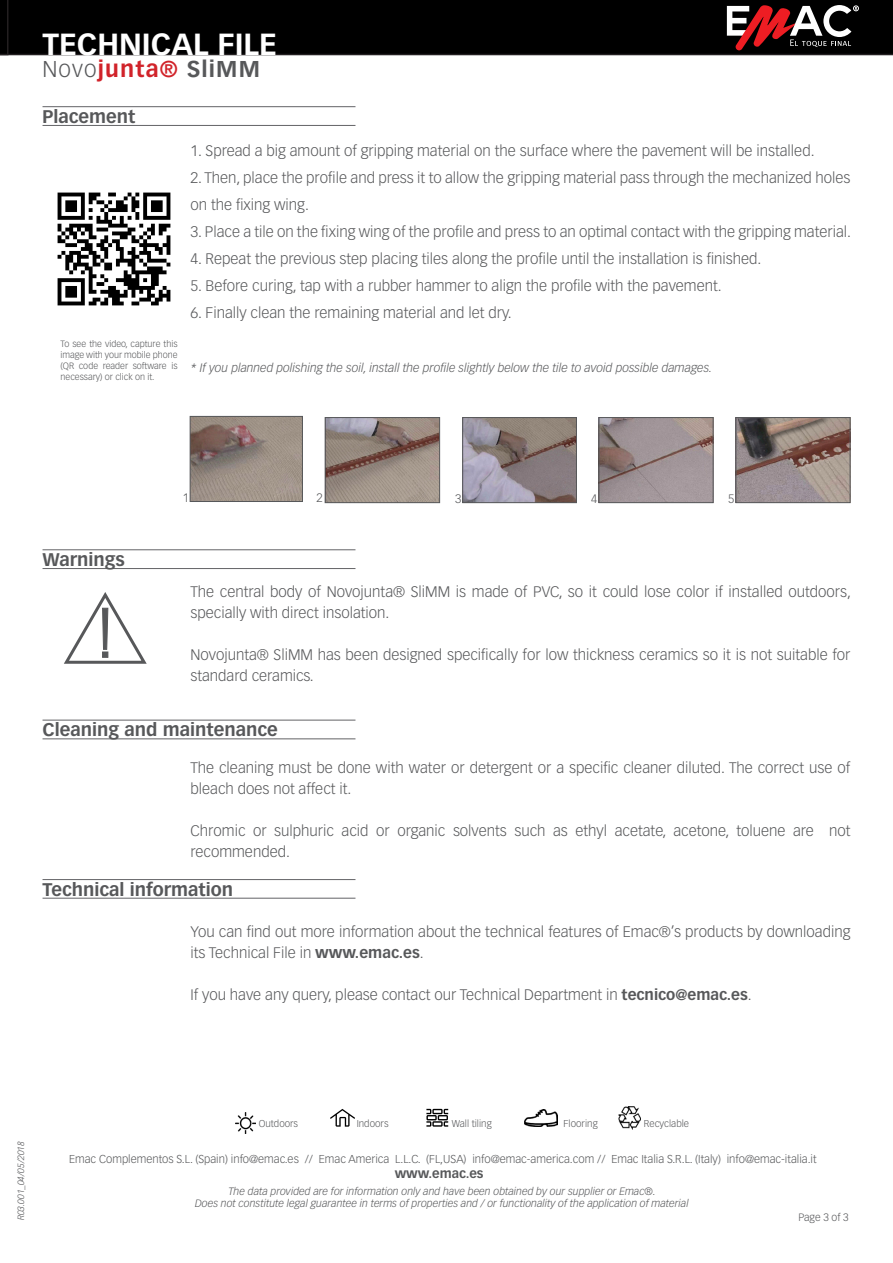
<style>
.page{position:relative;width:893px;height:1263px;background:#fff}
.page>*{position:absolute;margin:0;border:0;box-sizing:border-box;transform-origin:0 0}
.t1{font:700 30px "Vectora LT Std";color:#fff}
.t2{font:700 22.5px "Vectora LT Std";letter-spacing:.05em;color:#d1232a}
.t3{font:700 18px "Vectora LT Std";color:#57585a}
.Párrafo_14{font:300 15px/21px "Vectora LT Std";color:#57585a}
.t4{font:700 12.75px "Vectora LT Std";color:#57585a}
.Párrafo_14-2{font:italic 300 12px "Vectora LT Std";color:#57585a}
.t5{font:300 12px "Vectora LT Std";color:#57585a}
.t6{font:300 11.25px "Vectora LT Std";color:#57585a}
.t7{font:italic 300 10.5px/12.6px "Vectora LT Std";color:#57585a;text-align:center}
.t8{font:300 10.5px "Vectora LT Std";color:#57585a}
.t9{font:300 9.75px "Vectora LT Std";color:#57585a}
.t10{font:300 9px/10.8px "Vectora LT Std";color:#57585a;text-align:justify}
.t11{font:italic 300 9px "Vectora LT Std";color:#57585a}
.s1{font-weight:300;color:#57585a}
.s2{color:#57585a}
.s3{font-weight:700}
</style>
<div class="page">
<div style="left:9px;top:0;width:884px;height:55px;background:#000"></div>
<svg style="left:727px;top:5px;width:132px;height:45px"></svg>
<hr style="left:43px;top:879px;width:312px;height:1px;background:#636366">
<hr style="left:43px;top:898px;width:312px;height:1px;background:#636366">
<svg style="left:0;top:0;width:9px;height:55px"></svg>
<hr style="left:43px;top:125px;width:312px;height:1px;background:#636366">
<hr style="left:43px;top:738px;width:312px;height:1px;background:#636366">
<hr style="left:43px;top:568px;width:312px;height:1px;background:#636366">
<hr style="left:43px;top:106px;width:312px;height:1px;background:#636366">
<hr style="left:43px;top:720px;width:312px;height:1px;background:#636366">
<hr style="left:43px;top:549px;width:312px;height:1px;background:#636366">
<svg style="left:426px;top:1109px;width:22px;height:18px"></svg>
<img style="left:619px;top:1107px;width:22px;height:22px">
<svg style="left:330px;top:1109px;width:25px;height:18px"></svg>
<img style="left:235px;top:1113px;width:21px;height:20px">
<img style="left:192px;top:418px;width:109px;height:82px">
<div style="left:190px;top:416px;width:113px;height:86px;border:1px solid #57585a"></div>
<img style="left:327px;top:419px;width:111px;height:82px">
<div style="left:325px;top:417px;width:115px;height:86px;border:1px solid #57585a"></div>
<img style="left:464px;top:419px;width:111px;height:82px">
<div style="left:462px;top:417px;width:115px;height:86px;border:1px solid #57585a"></div>
<img style="left:601px;top:419px;width:110px;height:82px">
<div style="left:599px;top:417px;width:114px;height:86px;border:1px solid #57585a"></div>
<img style="left:738px;top:419px;width:110px;height:82px">
<div style="left:736px;top:417px;width:114px;height:86px;border:1px solid #57585a"></div>
<img style="left:525px;top:1109px;width:32px;height:18px">
<svg style="left:64px;top:592px;width:83px;height:72px"></svg>
<img style="left:57px;top:192px;width:114px;height:114px">
<h1 class="t1" style="left:43px;top:26px;width:236px">TECHNICAL FILE</h1>
<p class="t2" style="left:43px;top:55px;width:219px"><span class="s1">Novo</span>junta® <span class="s2">SliMM</span></p>
<p class="t3" style="left:43px;top:105px;width:94px">Placement</p>
<p class="t10" style="left:61px;top:339px;width:118px">To see the video, capture this image with your mobile phone (QR code reader software is necessary) or click on it.</p>
<p class="Párrafo_14" style="left:190px;top:141px;width:626px">1. Spread a big amount of gripping material on the surface where the pavement will be installed.</p>
<p class="Párrafo_14" style="left:190px;top:165px;width:661px;line-height:27px">2. Then, place the profile and press it to allow the gripping material pass through the mechanized holes on the fixing wing.</p>
<p class="Párrafo_14" style="left:190px;top:222px;width:662px">3. Place a tile on the fixing wing of the profile and press to an optimal contact with the gripping material.</p>
<p class="Párrafo_14" style="left:190px;top:249px;width:572px">4. Repeat the previous step placing tiles along the profile until the installation is finished.</p>
<p class="Párrafo_14" style="left:190px;top:276px;width:533px">5. Before curing, tap with a rubber hammer to align the profile with the pavement.</p>
<p class="Párrafo_14" style="left:190px;top:303px;width:323px">6. Finally clean the remaining material and let dry.</p>
<p class="Párrafo_14-2" style="left:190px;top:361px;width:523px">* If you planned polishing the soil, install the profile slightly below the tile to avoid possible damages.</p>
<p class="t3" style="left:43px;top:548px;width:84px">Warnings</p>
<p class="t5" style="left:183px;top:490px;width:8px">1</p>
<p class="t5" style="left:316px;top:490px;width:8px">2</p>
<p class="t5" style="left:455px;top:491px;width:8px">3</p>
<p class="t5" style="left:591px;top:491px;width:8px">4</p>
<p class="t5" style="left:728px;top:491px;width:8px">5</p>
<p class="Párrafo_14" style="left:190px;top:581px;width:662px">The central body of Novojunta® SliMM is made of PVC, so it could lose color if installed outdoors, specially with direct insolation.</p>
<p class="Párrafo_14" style="left:190px;top:644px;width:661px">Novojunta® SliMM has been designed specifically for low thickness ceramics so it is not suitable for standard ceramics.</p>
<p class="t3" style="left:43px;top:719px;width:237px">Cleaning and maintenance</p>
<p class="Párrafo_14" style="left:190px;top:757px;width:661px">The cleaning must be done with water or detergent or a specific cleaner diluted. The correct use of bleach does not affect it.</p>
<p class="Párrafo_14" style="left:190px;top:820px;width:661px">Chromic or sulphuric acid or organic solvents such as ethyl acetate, acetone, toluene are not recommended.</p>
<p class="t3" style="left:43px;top:879px;width:192px">Technical information</p>
<p class="Párrafo_14" style="left:190px;top:921px;width:661px">You can find out more information about the technical features of Emac®’s products by downloading its Technical File in <span class="s3">www.emac.es</span>.</p>
<p class="Párrafo_14" style="left:190px;top:984px;width:563px">If you have any query, please contact our Technical Department in <span class="s3">tecnico@emac.es</span>.</p>
<p class="t11" style="left:15px;top:1220px;width:81px;rotate:-90deg">R03.001_04/05/2018</p>
<p class="t9" style="left:259px;top:1118px;width:41px">Outdoors</p>
<p class="t9" style="left:357px;top:1118px;width:33px">Indoors</p>
<p class="t9" style="left:452px;top:1118px;width:42px">Wall tiling</p>
<p class="t9" style="left:564px;top:1118px;width:36px">Flooring</p>
<p class="t9" style="left:644px;top:1118px;width:47px">Recyclable</p>
<p class="t6" style="left:69px;top:1152px;width:749px">Emac Complementos S.L. (Spain) info@emac.es // Emac America L.L.C. (FL,USA) info@emac-america.com // Emac Italia S.R.L. (Italy) info@emac-italia.it</p>
<p class="t4" style="left:395px;top:1166px;width:90px">www.emac.es</p>
<p class="t7" style="left:195px;top:1185px;width:495px">The data provided are for information only and have been obtained by our supplier or Emac®.<br>Does not constitute legal guarantee in terms of properties and / or functionality of the application of material</p>
<p class="t8" style="left:798px;top:1211px;width:52px">Page 3 of 3</p>
</div>
